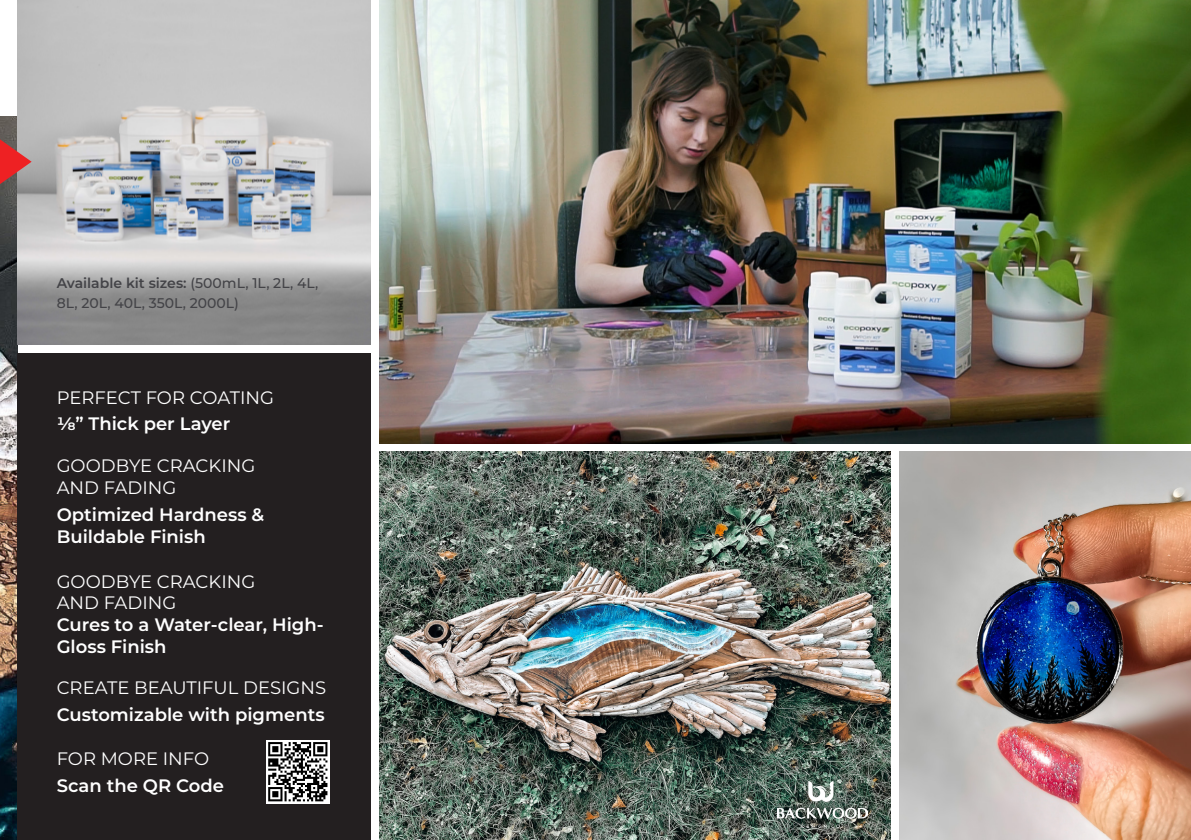
<style>
.page{position:relative;width:1191px;height:840px;background:#fff}
.page>*{position:absolute;margin:0;border:0;box-sizing:border-box;transform-origin:0 0}
.t1{font:600 18px/21.6px "Montserrat";color:#fff}
.t2{font:18px/21.6px "Montserrat";color:#fff}
.t3{font:500 14px/20px "Montserrat";color:#434347}
.s1{font-weight:600}
</style>
<div class="page">
<img style="left:0;top:117px;width:17px;height:722px">
<img style="left:17px;top:0;width:354px;height:344px">
<div style="left:17px;top:353px;width:354px;height:486px;background:#231f20"></div>
<svg style="left:0;top:139px;width:32px;height:45px"></svg>
<img style="left:380px;top:0;width:811px;height:443px">
<img style="left:380px;top:451px;width:510px;height:388px">
<img style="left:899px;top:451px;width:292px;height:388px">
<svg style="left:266px;top:740px;width:63px;height:63px"></svg>
<svg style="left:268px;top:741px;width:59px;height:59px;background:#7b7b7b"></svg>
<img style="left:777px;top:780px;width:91px;height:47px">
<p class="t3" style="left:57px;top:273px;width:263px"><span class="s1">Available kit sizes:</span> (500mL, 1L, 2L, 4L,<br>8L, 20L, 40L, 350L, 2000L)</p>
<p class="t2" style="left:57px;top:385px;width:219px">PERFECT FOR COATING</p>
<p class="t1" style="left:57px;top:412px;width:175px">⅛” Thick per Layer</p>
<p class="t2" style="left:57px;top:454px;width:200px">GOODBYE CRACKING<br>AND FADING</p>
<p class="t1" style="left:57px;top:503px;width:209px">Optimized Hardness &amp;<br>Buildable Finish</p>
<p class="t2" style="left:57px;top:569px;width:200px">GOODBYE CRACKING</p>
<p class="t2" style="left:57px;top:591px;width:121px">AND FADING</p>
<p class="t1" style="left:57px;top:612px;width:268px">Cures to a Water-clear, High-<br>Gloss Finish</p>
<p class="t2" style="left:57px;top:676px;width:271px">CREATE BEAUTIFUL DESIGNS</p>
<p class="t1" style="left:57px;top:702px;width:269px">Customizable with pigments</p>
<p class="t2" style="left:57px;top:747px;width:154px">FOR MORE INFO</p>
<p class="t1" style="left:57px;top:773px;width:169px">Scan the QR Code</p>
</div>
